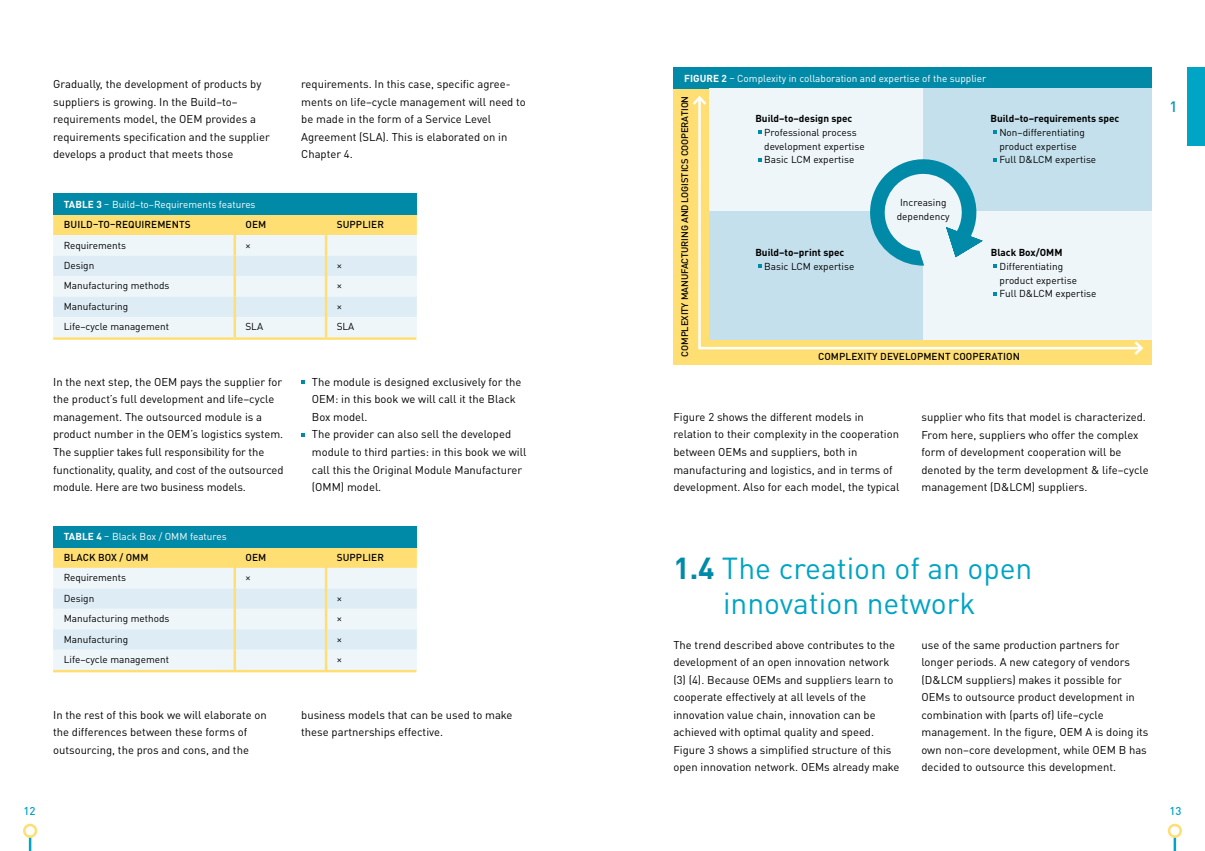
<style>
.page{position:relative;width:1205px;height:851px;background:#fff}
.page>*{position:absolute;margin:0;border:0;box-sizing:border-box;transform-origin:0 0}
.t1{font:30px/35px "DIN Pro";color:#00a4c4;text-align:center}
.t2{font:500 15px "DIN Pro";color:#0098b6}
.t3{font:11.25px/17.5px "DIN Pro";color:#000}
.t4{font:500 11.25px "DIN Pro";color:#00a4c4}
.t5{font:10px/13.8px "DIN Pro";color:#000}
.t6{font:10px "DIN Pro";color:#fff}
.t7{font:500 10px "DIN Pro";letter-spacing:.01em;color:#000}
.t8{font:700 10px "DIN Pro";color:#000}
.t9{font:500 9.38px "DIN Pro";letter-spacing:-.01em;color:#000}
.s1{font-weight:700}
.s2{font-weight:700;color:#008aa8}
</style>
<div class="page">
<svg style="left:301px;top:380px;width:4px;height:4px"></svg>
<svg style="left:301px;top:433px;width:4px;height:3px"></svg>
<svg style="left:53px;top:215px;width:364px;height:122px;background:#ebefe2"></svg>
<hr style="left:233px;top:215px;width:3px;height:20px;background:#ffdf73">
<hr style="left:325px;top:215px;width:2px;height:20px;background:#ffdf73">
<hr style="left:233px;top:235px;width:3px;height:20px;background:#ffdf73">
<hr style="left:325px;top:235px;width:2px;height:20px;background:#ffdf73">
<hr style="left:233px;top:255px;width:3px;height:21px;background:#ffdf73">
<hr style="left:325px;top:255px;width:2px;height:21px;background:#ffdf73">
<hr style="left:233px;top:276px;width:3px;height:20px;background:#ffdf73">
<hr style="left:325px;top:276px;width:2px;height:20px;background:#ffdf73">
<hr style="left:233px;top:296px;width:3px;height:21px;background:#ffdf73">
<hr style="left:325px;top:296px;width:2px;height:21px;background:#ffdf73">
<hr style="left:233px;top:317px;width:3px;height:20px;background:#ffdf73">
<hr style="left:325px;top:317px;width:2px;height:20px;background:#ffdf73">
<div style="left:53px;top:193px;width:363px;height:21px;background:#008aa8"></div>
<hr style="left:53px;top:337px;width:363px;height:3px;background:#ffdf73">
<svg style="left:53px;top:547px;width:364px;height:123px;background:#e9eee1"></svg>
<hr style="left:233px;top:547px;width:3px;height:21px;background:#ffdf73">
<hr style="left:325px;top:547px;width:2px;height:21px;background:#ffdf73">
<hr style="left:233px;top:568px;width:3px;height:20px;background:#ffdf73">
<hr style="left:325px;top:568px;width:2px;height:20px;background:#ffdf73">
<hr style="left:233px;top:588px;width:3px;height:20px;background:#ffdf73">
<hr style="left:325px;top:588px;width:2px;height:20px;background:#ffdf73">
<hr style="left:233px;top:608px;width:3px;height:21px;background:#ffdf73">
<hr style="left:325px;top:608px;width:2px;height:21px;background:#ffdf73">
<hr style="left:233px;top:629px;width:3px;height:20px;background:#ffdf73">
<hr style="left:325px;top:629px;width:2px;height:20px;background:#ffdf73">
<hr style="left:233px;top:649px;width:3px;height:21px;background:#ffdf73">
<hr style="left:325px;top:649px;width:2px;height:21px;background:#ffdf73">
<div style="left:53px;top:526px;width:363px;height:21px;background:#008aa8"></div>
<hr style="left:53px;top:669px;width:363px;height:3px;background:#ffdf73">
<hr style="left:1173px;top:836px;width:3px;height:14px;background:#00a4c4">
<div style="left:1168px;top:823px;width:14px;height:14px;border:2px solid #ffdf73;border-radius:50%"></div>
<svg style="left:29px;top:837px;width:2px;height:13px"></svg>
<div style="left:23px;top:823px;width:14px;height:14px;border:2px solid #ffdf73;border-radius:50%"></div>
<div style="left:1187px;top:67px;width:18px;height:78px;background:#00a4c4"></div>
<div style="left:673px;top:88px;width:479px;height:277px;background:#ffdf73"></div>
<div style="left:673px;top:67px;width:479px;height:21px;background:#008aa8"></div>
<svg style="left:698px;top:107px;width:433px;height:243px"></svg>
<svg style="left:1131px;top:339px;width:14px;height:16px"></svg>
<svg style="left:693px;top:96px;width:14px;height:11px"></svg>
<div style="left:709px;top:211px;width:214px;height:128px;background:#c3e0ec"></div>
<div style="left:709px;top:88px;width:214px;height:123px;background:#eef6fa"></div>
<div style="left:923px;top:211px;width:229px;height:128px;background:#eef6fa"></div>
<div style="left:923px;top:88px;width:229px;height:123px;background:#c3e0ec"></div>
<svg style="left:758px;top:130px;width:3px;height:4px"></svg>
<svg style="left:993px;top:130px;width:3px;height:4px"></svg>
<svg style="left:758px;top:264px;width:3px;height:4px"></svg>
<svg style="left:993px;top:264px;width:4px;height:4px"></svg>
<svg style="left:993px;top:292px;width:4px;height:3px"></svg>
<svg style="left:870px;top:159px;width:113px;height:107px"></svg>
<p class="t3" style="left:53px;top:74px;width:218px">Gradually, the development of products by suppliers is growing. In the Build–to– requirements model, the OEM provides a requirements specification and the supplier develops a product that meets those</p>
<p class="t6" style="left:64px;top:196px;width:193px"><span class="s1">TABLE 3</span> – Build–to–Requirements features</p>
<p class="t3" style="left:301px;top:74px;width:226px">requirements. In this case, specific agree&shy;ments on life–cycle management will need to be made in the form of a Service Level Agreement (SLA). This is elaborated on in Chapter 4.</p>
<p class="t7" style="left:64px;top:216px;width:128px">BUILD–TO–REQUIREMENTS</p>
<p class="t7" style="left:245px;top:216px;width:22px">OEM</p>
<p class="t7" style="left:337px;top:216px;width:49px">SUPPLIER</p>
<p class="t5" style="left:64px;top:237px;width:64px">Requirements</p>
<p class="t5" style="left:245px;top:237px;width:7px">×</p>
<p class="t5" style="left:64px;top:257px;width:32px">Design</p>
<p class="t5" style="left:337px;top:257px;width:7px">×</p>
<p class="t5" style="left:64px;top:278px;width:107px">Manufacturing methods</p>
<p class="t5" style="left:337px;top:278px;width:7px">×</p>
<p class="t5" style="left:64px;top:298px;width:66px">Manufacturing</p>
<p class="t5" style="left:337px;top:298px;width:7px">×</p>
<p class="t5" style="left:64px;top:319px;width:107px">Life–cycle management</p>
<p class="t5" style="left:245px;top:319px;width:19px">SLA</p>
<p class="t5" style="left:337px;top:319px;width:19px">SLA</p>
<p class="t3" style="left:53px;top:372px;width:232px">In the next step, the OEM pays the supplier for the product’s full development and life–cycle management. The outsourced module is a product number in the OEM’s logistics system.<br>The supplier takes full responsibility for the functionality, quality, and cost of the outsourced module. Here are two business models.</p>
<p class="t6" style="left:64px;top:529px;width:164px"><span class="s1">TABLE 4</span> – Black Box / OMM features</p>
<p class="t3" style="left:312px;top:372px;width:216px">The module is designed exclusively for the OEM: in this book we will call it the Black Box model.<br>The provider can also sell the developed module to third parties: in this book we will call this the Original Module Manufacturer (OMM) model.</p>
<p class="t7" style="left:64px;top:549px;width:86px">BLACK BOX / OMM</p>
<p class="t7" style="left:245px;top:549px;width:22px">OEM</p>
<p class="t7" style="left:337px;top:549px;width:49px">SUPPLIER</p>
<p class="t5" style="left:64px;top:569px;width:64px">Requirements</p>
<p class="t5" style="left:245px;top:569px;width:7px">×</p>
<p class="t5" style="left:64px;top:590px;width:32px">Design</p>
<p class="t5" style="left:337px;top:590px;width:7px">×</p>
<p class="t5" style="left:64px;top:610px;width:107px">Manufacturing methods</p>
<p class="t5" style="left:337px;top:610px;width:7px">×</p>
<p class="t5" style="left:64px;top:631px;width:66px">Manufacturing</p>
<p class="t5" style="left:337px;top:631px;width:7px">×</p>
<p class="t5" style="left:64px;top:651px;width:107px">Life–cycle management</p>
<p class="t5" style="left:337px;top:651px;width:7px">×</p>
<p class="t3" style="left:53px;top:704px;width:215px">In the rest of this book we will elaborate on the differences between these forms of outsourcing, the pros and cons, and the</p>
<p class="t3" style="left:301px;top:704px;width:213px">business models that can be used to make these partnerships effective.</p>
<p class="t6" style="left:684px;top:70px;width:304px"><span class="s1">FIGURE 2</span> – Complexity in collaboration and expertise of the supplier</p>
<p class="t9" style="left:677px;top:356px;width:262px;rotate:-90deg">COMPLEXITY MANUFACTURING AND LOGISTICS COOPERATION</p>
<p class="t7" style="left:818px;top:348px;width:203px">COMPLEXITY DEVELOPMENT COOPERATION</p>
<p class="t8" style="left:755px;top:110px;width:98px">Build–to–design spec</p>
<p class="t5" style="left:764px;top:124px;width:102px">Professional process development expertise<br>Basic LCM expertise</p>
<p class="t8" style="left:990px;top:110px;width:130px">Build–to–requirements spec</p>
<p class="t5" style="left:999px;top:124px;width:98px">Non–differentiating product expertise<br>Full D&amp;LCM expertise</p>
<p class="t5" style="left:897px;top:195px;width:54px;text-align:center">Increasing dependency</p>
<p class="t8" style="left:991px;top:244px;width:73px">Black Box/OMM</p>
<p class="t5" style="left:999px;top:258px;width:98px">Differentiating product expertise<br>Full D&amp;LCM expertise</p>
<p class="t8" style="left:755px;top:244px;width:90px">Build–to–print spec</p>
<p class="t5" style="left:764px;top:258px;width:92px">Basic LCM expertise</p>
<p class="t3" style="left:673px;top:407px;width:228px">Figure 2 shows the different models in relation to their complexity in the cooperation between OEMs and suppliers, both in manufacturing and logistics, and in terms of development. Also for each model, the typical</p>
<p class="t3" style="left:921px;top:407px;width:229px">supplier who fits that model is characterized.<br>From here, suppliers who offer the complex form of development cooperation will be denoted by the term development &amp; life–cycle management (D&amp;LCM) suppliers.</p>
<h2 class="t2" style="left:1169px;top:94px;width:9px">1</h2>
<h1 class="t1" style="left:673px;top:547px;width:361px"><span class="s2">1.4</span> The creation of an open innovation network</h1>
<p class="t3" style="left:921px;top:634px;width:229px">use of the same production partners for longer periods. A new category of vendors (D&amp;LCM suppliers) makes it possible for OEMs to outsource product development in combination with (parts of) life–cycle management. In the figure, OEM A is doing its own non–core development, while OEM B has decided to outsource this development.</p>
<p class="t3" style="left:673px;top:634px;width:228px">The trend described above contributes to the development of an open innovation network (3) (4). Because OEMs and suppliers learn to cooperate effectively at all levels of the innovation value chain, innovation can be achieved with optimal quality and speed.<br>Figure 3 shows a simplified structure of this open innovation network. OEMs already make</p>
<p class="t4" style="left:23px;top:801px;width:13px">12</p>
<p class="t4" style="left:1169px;top:801px;width:13px">13</p>
</div>
